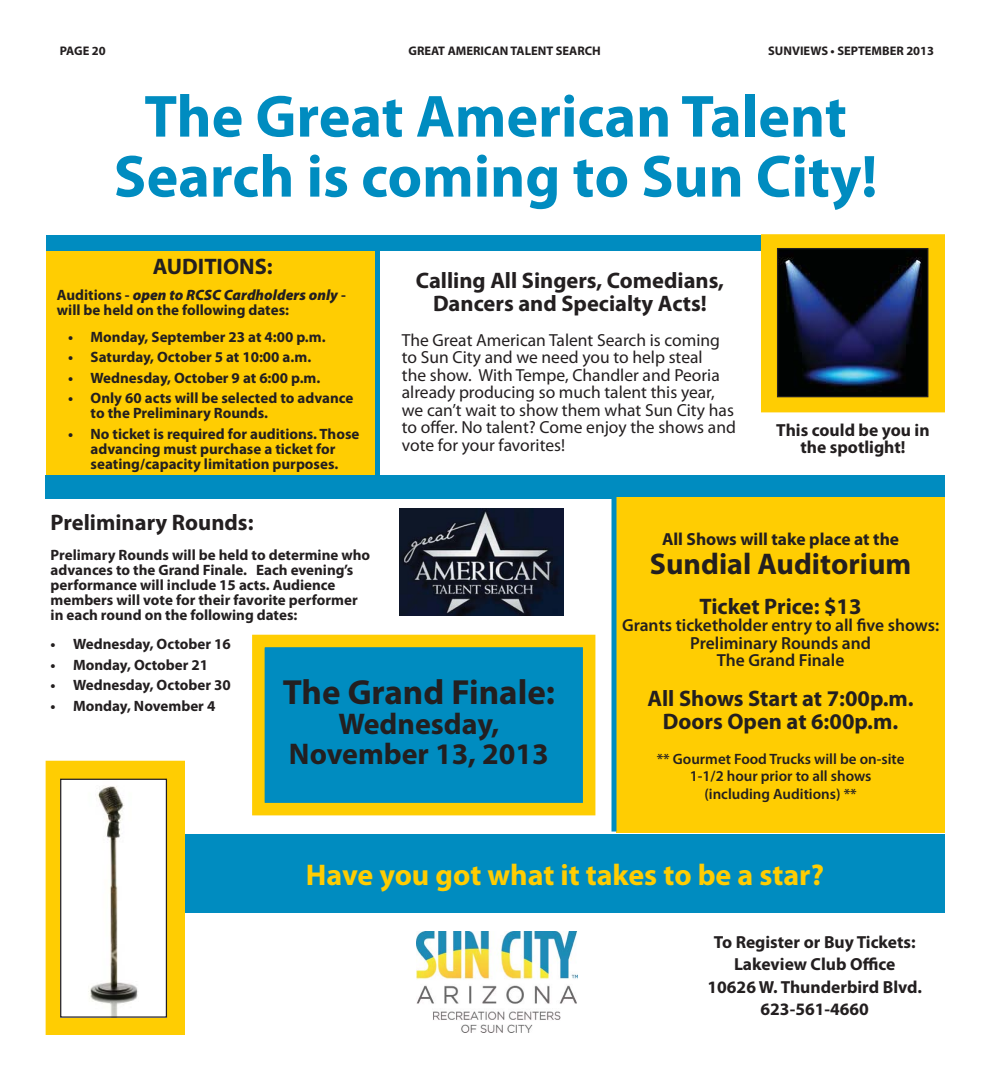
<style>
.page{position:relative;width:990px;height:1080px;background:#fff}
.page>*{position:absolute;margin:0;border:0;box-sizing:border-box;transform-origin:0 0}
.t1{font:700 60px/60px "Myriad Pro";color:#008cc0;text-align:center}
.t2{font:700 35px "Myriad Pro";color:#231f20}
.t3{font:700 30px/30px "Myriad Pro";color:#231f20;text-align:center}
.t4{font:700 30px "Myriad Pro";color:#ffcd02}
.t5{font:700 22.5px/22.5px "Myriad Pro";color:#231f20;text-align:center}
.t6{font:17.5px/17.5px "Myriad Pro";color:#231f20}
.t7{font:700 17.5px/22.5px "Myriad Pro";color:#231f20;text-align:center}
.t8{font:600 17.5px/17.5px "Myriad Pro";color:#231f20;text-align:center}
.t9{font:700 15px/15px "Myriad Pro";color:#231f20}
.t10{font:600 15px/17.5px "Myriad Pro";color:#231f20;text-align:center}
.t11{font:700 12.5px "Myriad Pro";color:#231f20}
.s1{font-weight:900;font-style:italic}
</style>
<div class="page">
<img style="left:416px;top:932px;width:162px;height:100px">
<div style="left:46px;top:251px;width:328px;height:224px;background:#ffcd02"></div>
<div style="left:45px;top:475px;width:900px;height:23px;background:#008cc0"></div>
<div style="left:616px;top:498px;width:329px;height:335px;background:#ffcd02"></div>
<div style="left:46px;top:761px;width:138px;height:273px;background:#ffcd02"></div>
<div style="left:46px;top:761px;width:139px;height:274px;border:1px solid #ffcd02"></div>
<div style="left:185px;top:834px;width:760px;height:79px;background:#008cc0"></div>
<div style="left:46px;top:235px;width:760px;height:16px;background:#008cc0"></div>
<div style="left:762px;top:235px;width:182px;height:177px;background:#ffcd02"></div>
<div style="left:761px;top:234px;width:184px;height:178px;border:1px solid #ffcd02"></div>
<img style="left:779px;top:250px;width:147px;height:145px">
<div style="left:777px;top:248px;width:151px;height:149px;border:1px solid #231f20"></div>
<img style="left:62px;top:781px;width:103px;height:235px">
<div style="left:60px;top:779px;width:107px;height:239px;border:1px solid #231f20"></div>
<div style="left:258px;top:641px;width:331px;height:168px;background:#008cc0"></div>
<div style="left:252px;top:635px;width:343px;height:180px;border:12px solid #ffcd02"></div>
<div style="left:612px;top:479px;width:5px;height:353px;background:#008cc0"></div>
<div style="left:375px;top:238px;width:5px;height:251px;background:#008cc0"></div>
<img style="left:399px;top:508px;width:165px;height:108px">
<p class="t11" style="left:60px;top:46px;width:47px">PAGE 20</p>
<p class="t11" style="left:409px;top:46px;width:194px">GREAT AMERICAN TALENT SEARCH</p>
<p class="t11" style="left:768px;top:46px;width:167px">SUNVIEWS • SEPTEMBER 2013</p>
<p class="t1" style="left:114px;top:92px;width:765px">The Great American Talent<br>Search is coming to Sun City!</p>
<p class="t5" style="left:153px;top:258px;width:121px">AUDITIONS:</p>
<p class="t9" style="left:57px;top:289px;width:291px">Auditions - <span class="s1">open to RCSC Cardholders only</span> - will be held on the following dates:</p>
<p class="t9" style="left:68px;top:331px;width:259px">• Monday, September 23 at 4:00 p.m.</p>
<p class="t9" style="left:68px;top:351px;width:245px">• Saturday, October 5 at 10:00 a.m.</p>
<p class="t9" style="left:68px;top:372px;width:254px">• Wednesday, October 9 at 6:00 p.m.</p>
<p class="t9" style="left:91px;top:392px;width:264px;text-indent:-22px">• Only 60 acts will be selected to advance to the Preliminary Rounds.</p>
<p class="t9" style="left:68px;top:428px;width:293px;text-align:center">• No ticket is required for auditions. Those advancing must purchase a ticket for seating/capacity limitation purposes.</p>
<p class="t5" style="left:416px;top:272px;width:310px">Calling All Singers, Comedians,<br>Dancers and Specialty Acts!</p>
<p class="t6" style="left:402px;top:333px;width:336px">The Great American Talent Search is coming to Sun City and we need you to help steal<br>the show. With Tempe, Chandler and Peoria already producing so much talent this year, we can’t wait to show them what Sun City has to offer. No talent? Come enjoy the shows and vote for your favorites!</p>
<p class="t7" style="left:776px;top:423px;width:155px;line-height:17.5px">This could be you in the spotlight!</p>
<p class="t5" style="left:51px;top:514px;width:204px">Preliminary Rounds:</p>
<p class="t9" style="left:51px;top:549px;width:321px">Prelimary Rounds will be held to determine who advances to the Grand Finale. Each evening’s performance will include 15 acts. Audience members will vote for their favorite performer in each round on the following dates:</p>
<p class="t9" style="left:51px;top:638px;width:182px">• Wednesday, October 16</p>
<p class="t9" style="left:51px;top:659px;width:159px">• Monday, October 21</p>
<p class="t9" style="left:51px;top:679px;width:182px">• Wednesday, October 30</p>
<p class="t9" style="left:51px;top:700px;width:166px">• Monday, November 4</p>
<p class="t2" style="left:283px;top:679px;width:274px">The Grand Finale:</p>
<p class="t3" style="left:289px;top:712px;width:261px">Wednesday,<br>November 13, 2013</p>
<p class="t7" style="left:662px;top:530px;width:239px">All Shows will take place at the</p>
<p class="t3" style="left:650px;top:551px;width:263px">Sundial Auditorium</p>
<p class="t5" style="left:700px;top:597px;width:163px">Ticket Price: $13</p>
<p class="t8" style="left:622px;top:618px;width:319px">Grants ticketholder entry to all five shows:<br>Preliminary Rounds and<br>The Grand Finale</p>
<p class="t5" style="left:648px;top:689px;width:268px">All Shows Start at 7:00p.m.<br>Doors Open at 6:00p.m.</p>
<p class="t10" style="left:657px;top:751px;width:249px">** Gourmet Food Trucks will be on-site<br>1-1/2 hour prior to all shows (including Auditions) **</p>
<p class="t4" style="left:306px;top:863px;width:520px">Have you got what it takes to be a star?</p>
<p class="t7" style="left:708px;top:932px;width:216px">To Register or Buy Tickets:<br>Lakeview Club Office<br>10626 W. Thunderbird Blvd.<br>623-561-4660</p>
</div>
